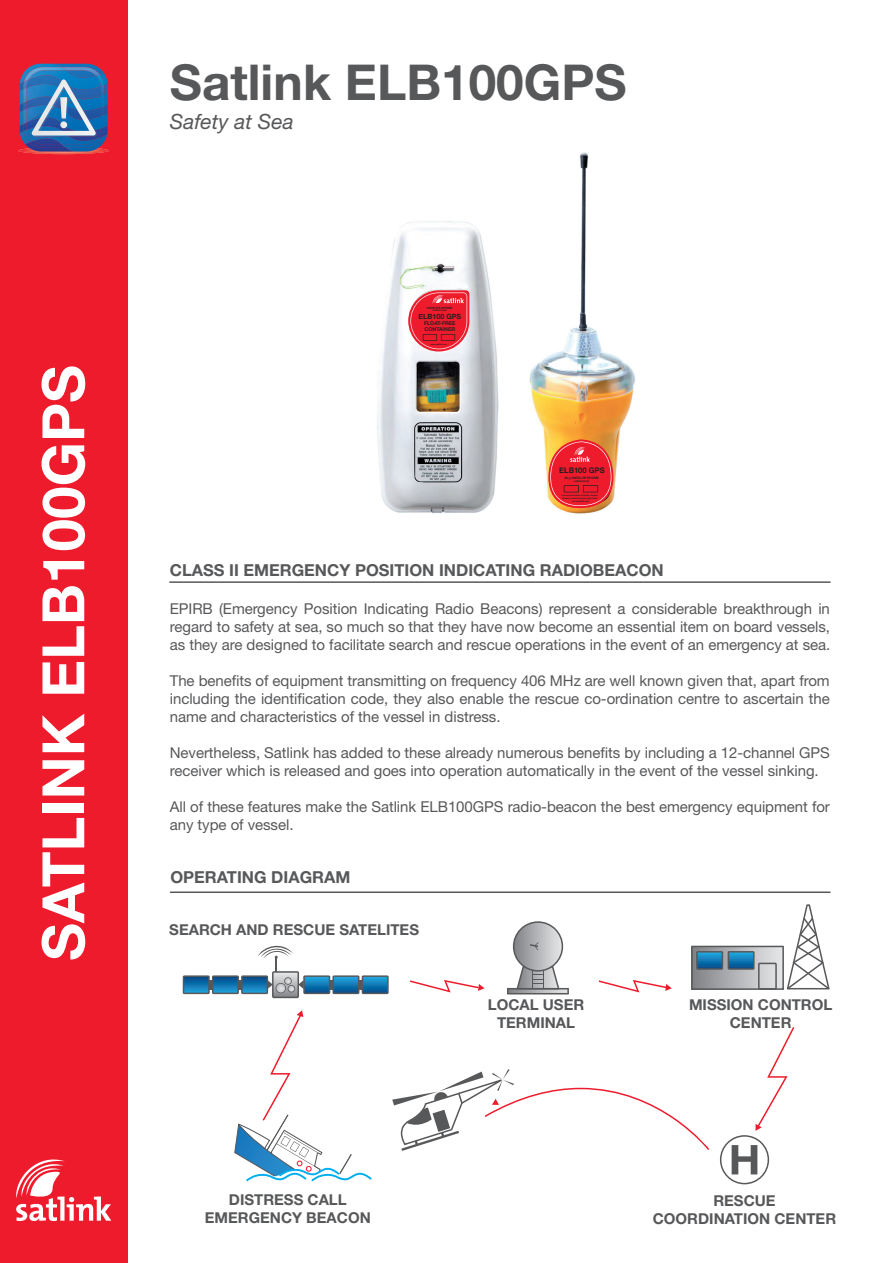
<style>
.page{position:relative;width:893px;height:1263px;background:#fff}
.page>*{position:absolute;margin:0;border:0;box-sizing:border-box;transform-origin:0 0}
.t1{font:700 58.5px "Helvetica Neue LT Std";color:#fff}
.t2{font:700 49.5px "Helvetica Neue LT Std";color:#57585a}
.t3{font:italic 21px "Helvetica Neue LT Std";color:#57585a}
.t4{font:700 16.5px "Helvetica Neue LT Std";color:#57585a}
.t5{font:15px/18px "Helvetica Neue LT Std";letter-spacing:-.005em;color:#57585a;text-align:justify}
.t6{font:700 15px/18px "Helvetica Neue LT Std";color:#57585a;text-align:center}
.t7{font:700 7.8px "Helvetica Neue";color:#231f20}
.t8{font:700 7.2px "Helvetica Neue";color:#231f20}
.t9{font:700 5.25px/6.3px "Helvetica Neue";color:#231f20}
.t10{font:700 3.15px "Helvetica Neue";color:#231f20}
.t11{font:700 3px "Helvetica Neue";color:#231f20}
.t12{font:700 2.1px/2.5px "Helvetica Neue";color:#231f20}
.t13{font:700 1.95px "Helvetica Neue";color:#231f20}
</style>
<div class="page">
<img style="left:377px;top:152px;width:259px;height:362px">
<svg style="left:408px;top:290px;width:61px;height:61px"></svg>
<svg style="left:548px;top:438px;width:65px;height:73px"></svg>
<hr style="left:169px;top:581px;width:662px;height:2px;background:#57585a">
<div style="left:0;top:0;width:127px;height:1263px;background:#ee1b2c"></div>
<svg style="left:16px;top:1159px;width:95px;height:62px"></svg>
<hr style="left:170px;top:892px;width:661px;height:1px;background:#57585a">
<svg style="left:183px;top:945px;width:206px;height:53px"></svg>
<svg style="left:507px;top:921px;width:62px;height:73px"></svg>
<svg style="left:691px;top:904px;width:138px;height:86px"></svg>
<svg style="left:392px;top:1069px;width:317px;height:82px"></svg>
<svg style="left:234px;top:1010px;width:138px;height:172px"></svg>
<svg style="left:410px;top:980px;width:74px;height:12px"></svg>
<svg style="left:599px;top:980px;width:73px;height:12px"></svg>
<svg style="left:720px;top:1027px;width:74px;height:157px"></svg>
<img style="left:18px;top:149px;width:91px;height:5px">
<img style="left:20px;top:64px;width:88px;height:88px">
<h1 class="t1" style="left:30px;top:961px;width:597px;rotate:-90deg">SATLINK ELB100GPS</h1>
<h2 class="t2" style="left:170px;top:54px;width:458px">Satlink ELB100GPS</h2>
<h3 class="t3" style="left:170px;top:109px;width:125px">Safety at Sea</h3>
<p class="t11" style="left:427px;top:306px;width:27px">SATELITE EFORM</p>
<p class="t13" style="left:432px;top:309px;width:16px">LOREM IPSUM</p>
<p class="t8" style="left:418px;top:312px;width:44px">ELB100 GPS</p>
<p class="t9" style="left:424px;top:320px;width:33px">FLOAT-FREE<br>CONTAINER</p>
<p class="t13" style="left:431px;top:343px;width:18px">www.satlink.com</p>
<p class="t7" style="left:559px;top:465px;width:47px">ELB100 GPS</p>
<p class="t12" style="left:572px;top:500px;width:19px">www.satlink.com</p>
<p class="t10" style="left:564px;top:476px;width:36px">40 g SATELITE EFORM</p>
<p class="t12" style="left:574px;top:480px;width:17px">LOREM IPSUM</p>
<p class="t12" style="left:562px;top:494px;width:38px">Lorem ipsum dolor sit amet, consec.<br>Aenean commodo ligula eget dolor.</p>
<p class="t4" style="left:170px;top:560px;width:495px">CLASS II EMERGENCY POSITION INDICATING RADIOBEACON</p>
<p class="t5" style="left:170px;top:601px;width:662px">EPIRB (Emergency Position Indicating Radio Beacons) represent a considerable breakthrough in regard to safety at sea, so much so that they have now become an essential item on board vessels, as they are designed to facilitate search and rescue operations in the event of an emergency at sea.</p>
<p class="t5" style="left:170px;top:673px;width:662px">The benefits of equipment transmitting on frequency 406 MHz are well known given that, apart from including the identification code, they also enable the rescue co-ordination centre to ascertain the name and characteristics of the vessel in distress.</p>
<p class="t5" style="left:170px;top:745px;width:662px">Nevertheless, Satlink has added to these already numerous benefits by including a 12-channel GPS receiver which is released and goes into operation automatically in the event of the vessel sinking.</p>
<p class="t5" style="left:170px;top:799px;width:661px">All of these features make the Satlink ELB100GPS radio-beacon the best emergency equipment for any type of vessel.</p>
<p class="t4" style="left:170px;top:867px;width:181px">OPERATING DIAGRAM</p>
<p class="t6" style="left:169px;top:921px;width:251px">SEARCH AND RESCUE SATELITES</p>
<p class="t6" style="left:205px;top:1191px;width:167px">DISTRESS CALL<br>EMERGENCY BEACON</p>
<p class="t6" style="left:488px;top:996px;width:98px">LOCAL USER<br>TERMINAL</p>
<p class="t6" style="left:689px;top:996px;width:145px">MISSION CONTROL<br>CENTER</p>
<p class="t6" style="left:653px;top:1192px;width:185px">RESCUE<br>COORDINATION CENTER</p>
</div>
